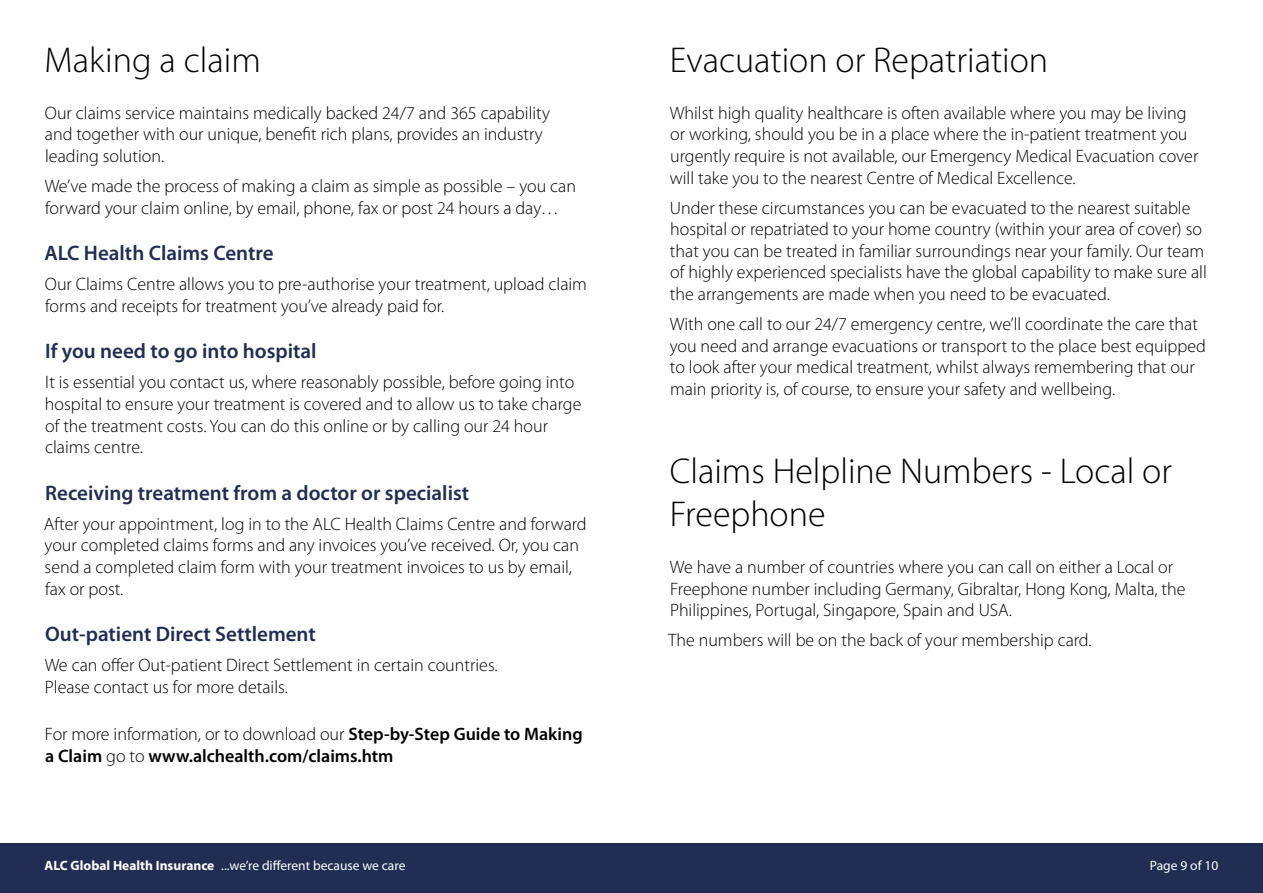
<style>
.page{position:relative;width:1263px;height:893px;background:#fff}
.page>*{position:absolute;margin:0;border:0;box-sizing:border-box;transform-origin:0 0}
.Section_head{font:300 36px/43.2px "Myriad Pro";color:#000}
.Body_subhead{font:600 21px "Myriad Pro";color:#212d52}
.Body{font:300 18px/21.6px "Myriad Pro";color:#000}
.Body-2{font:600 18px/21.6px "Myriad Pro";color:#000}
.t1{font:13.5px "Myriad Pro";color:#fff}
.s1{font-weight:300}
.s2{font-weight:700}
</style>
<div class="page">
<div style="left:0;top:843px;width:1263px;height:50px;background:#212d52"></div>
<p class="Section_head" style="left:45px;top:39px;width:218px">Making a claim</p>
<p class="Body" style="left:45px;top:102px;width:506px">Our claims service maintains medically backed 24/7 and 365 capability and together with our unique, benefit rich plans, provides an industry leading solution.</p>
<p class="Body" style="left:45px;top:176px;width:533px">We’ve made the process of making a claim as simple as possible – you can forward your claim online, by email, phone, fax or post 24 hours a day…</p>
<p class="Body_subhead" style="left:44px;top:240px;width:231px">ALC Health Claims Centre</p>
<p class="Body" style="left:45px;top:274px;width:544px">Our Claims Centre allows you to pre-authorise your treatment, upload claim forms and receipts for treatment you’ve already paid for.</p>
<p class="Body_subhead" style="left:45px;top:338px;width:273px">If you need to go into hospital</p>
<p class="Body" style="left:45px;top:372px;width:538px">It is essential you contact us, where reasonably possible, before going into hospital to ensure your treatment is covered and to allow us to take charge of the treatment costs. You can do this online or by calling our 24 hour claims centre.</p>
<p class="Body_subhead" style="left:45px;top:479px;width:426px">Receiving treatment from a doctor or specialist</p>
<p class="Body" style="left:44px;top:513px;width:544px">After your appointment, log in to the ALC Health Claims Centre and forward your completed claims forms and any invoices you’ve received. Or, you can send a completed claim form with your treatment invoices to us by email, fax or post.</p>
<p class="Body_subhead" style="left:45px;top:621px;width:272px">Out-patient Direct Settlement</p>
<p class="Body" style="left:45px;top:655px;width:454px">We can offer Out-patient Direct Settlement in certain countries.<br>Please contact us for more details.</p>
<p class="Body-2" style="left:45px;top:723px;width:539px"><span class="s1">For more information, or to download our</span> Step-by-Step Guide to Making a Claim <span class="s1">go to</span> www.alchealth.com/claims.htm</p>
<p class="Section_head" style="left:670px;top:39px;width:380px">Evacuation or Repatriation</p>
<p class="Body" style="left:670px;top:102px;width:530px">Whilst high quality healthcare is often available where you may be living or working, should you be in a place where the in-patient treatment you urgently require is not available, our Emergency Medical Evacuation cover will take you to the nearest Centre of Medical Excellence.</p>
<p class="Body" style="left:670px;top:197px;width:538px">Under these circumstances you can be evacuated to the nearest suitable hospital or repatriated to your home country (within your area of cover) so that you can be treated in familiar surroundings near your family. Our team of highly experienced specialists have the global capability to make sure all the arrangements are made when you need to be evacuated.</p>
<p class="Body" style="left:670px;top:314px;width:538px">With one call to our 24/7 emergency centre, we’ll coordinate the care that you need and arrange evacuations or transport to the place best equipped to look after your medical treatment, whilst always remembering that our main priority is, of course, to ensure your safety and wellbeing.</p>
<p class="Section_head" style="left:670px;top:450px;width:504px">Claims Helpline Numbers - Local or<br>Freephone</p>
<p class="Body" style="left:670px;top:557px;width:517px">We have a number of countries where you can call on either a Local or<br>Freephone number including Germany, Gibraltar, Hong Kong, Malta, the<br>Philippines, Portugal, Singapore, Spain and USA.</p>
<p class="Body" style="left:668px;top:630px;width:425px">The numbers will be on the back of your membership card.</p>
<p class="t1" style="left:45px;top:857px;width:362px"><span class="s2">ALC Global Health Insurance</span> ...we’re different because we care</p>
<p class="t1" style="left:1150px;top:857px;width:70px">Page 9 of 10</p>
</div>
